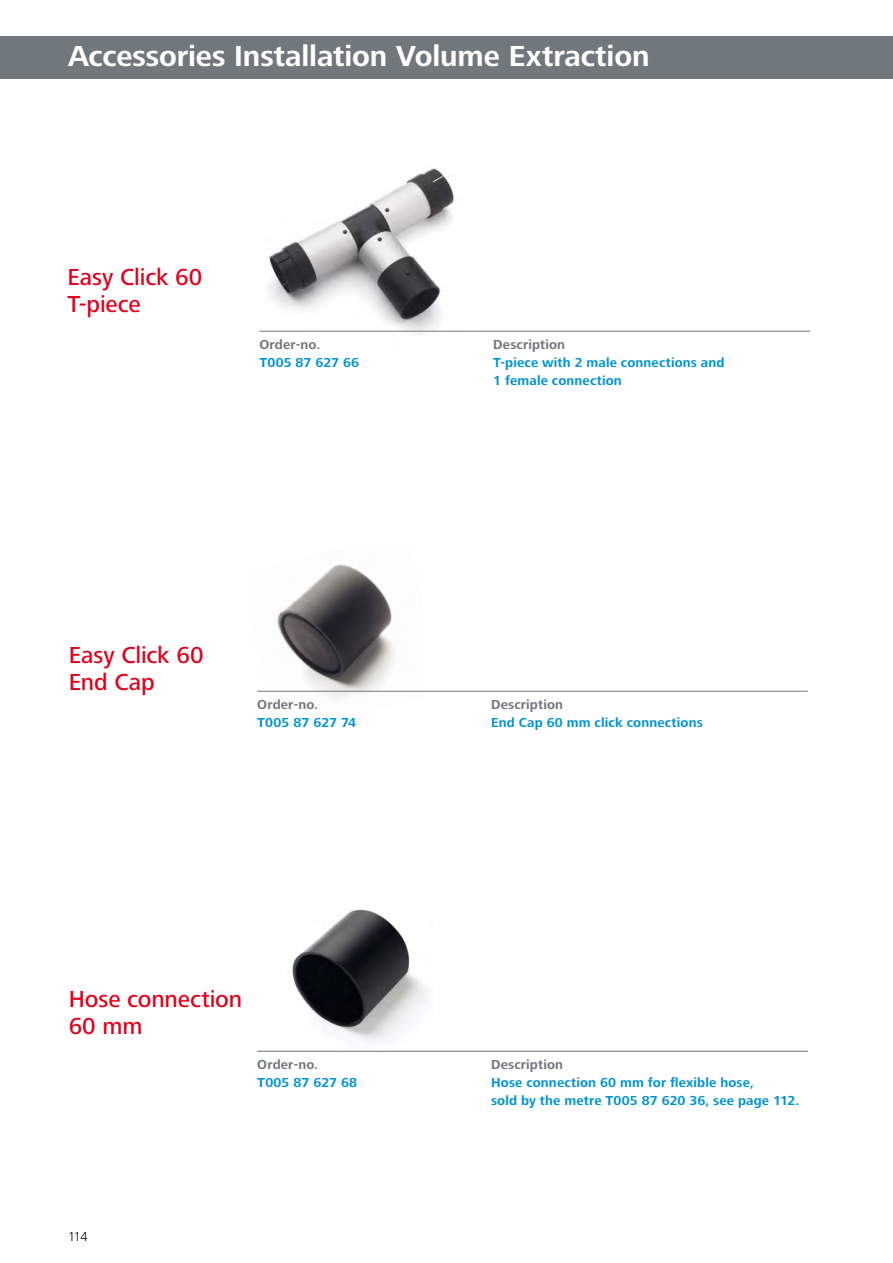
<style>
.page{position:relative;width:893px;height:1263px;background:#fff}
.page>*{position:absolute;margin:0;border:0;box-sizing:border-box;transform-origin:0 0}
.t1{font:700 30px "Frutiger Next LT";letter-spacing:-.005em;color:#fff}
.t2{font:500 24px/27px "Frutiger Next LT";letter-spacing:-.005em;color:#e2001a}
.t3{font:700 13.5px/18px "Frutiger Next LT";letter-spacing:.01em;color:#0093d1}
.t4{font:700 13.5px "Frutiger Next LT";letter-spacing:.01em;color:#71787d}
.t5{font:300 13.5px "Frutiger Next LT";color:#000}
</style>
<div class="page">
<img style="left:257px;top:564px;width:166px;height:134px">
<img style="left:280px;top:909px;width:153px;height:142px">
<img style="left:259px;top:168px;width:213px;height:166px">
<div style="left:0;top:36px;width:893px;height:43px;background:#71787d"></div>
<hr style="left:259px;top:331px;width:551px;height:1px;background:#71787d">
<hr style="left:257px;top:691px;width:551px;height:1px;background:#71787d">
<hr style="left:257px;top:1051px;width:551px;height:1px;background:#71787d">
<p class="t1" style="left:68px;top:39px;width:583px">Accessories Installation Volume Extraction</p>
<p class="t2" style="left:68px;top:263px;width:136px">Easy Click 60<br>T-piece</p>
<p class="t4" style="left:259px;top:336px;width:63px">Order-no.</p>
<p class="t4" style="left:493px;top:336px;width:73px">Description</p>
<p class="t3" style="left:259px;top:353px;width:101px">T005 87 627 66</p>
<p class="t3" style="left:493px;top:353px;width:233px">T-piece with 2 male connections and<br>1 female connection</p>
<p class="t2" style="left:69px;top:641px;width:136px">Easy Click 60<br>End Cap</p>
<p class="t4" style="left:257px;top:696px;width:63px">Order-no.</p>
<p class="t4" style="left:491px;top:696px;width:73px">Description</p>
<p class="t3" style="left:257px;top:713px;width:100px">T005 87 627 74</p>
<p class="t3" style="left:491px;top:713px;width:213px">End Cap 60 mm click connections</p>
<p class="t2" style="left:69px;top:985px;width:175px">Hose connection<br>60 mm</p>
<p class="t4" style="left:257px;top:1056px;width:63px">Order-no.</p>
<p class="t4" style="left:491px;top:1056px;width:73px">Description</p>
<p class="t3" style="left:257px;top:1073px;width:101px">T005 87 627 68</p>
<p class="t3" style="left:491px;top:1073px;width:310px">Hose connection 60 mm for flexible hose,<br>sold by the metre T005 87 620 36, see page 112.</p>
<p class="t5" style="left:68px;top:1229px;width:21px">114</p>
</div>
